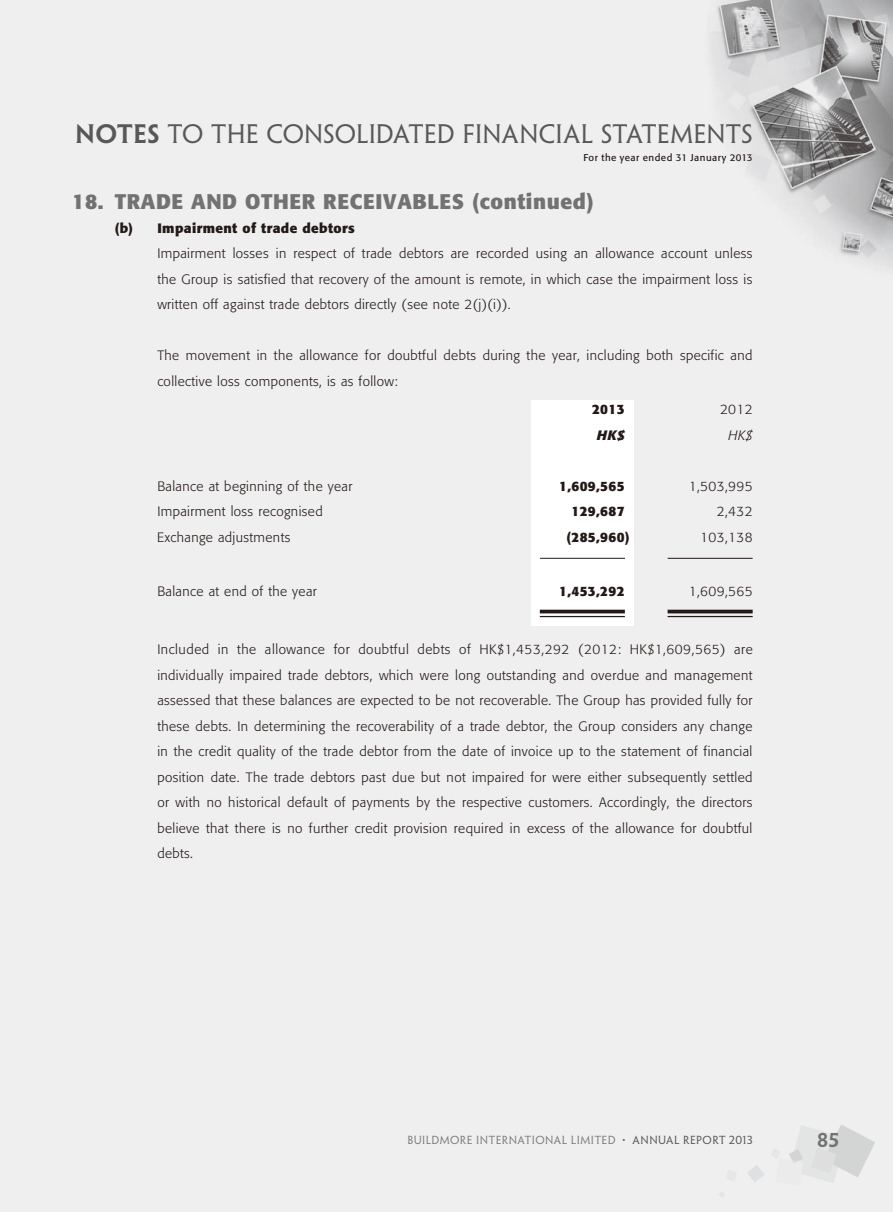
<style>
.page{position:relative;width:893px;height:1212px;background:#efeff0}
.page>*{position:absolute;margin:0;border:0;box-sizing:border-box;transform-origin:0 0}
.t1{font:24px "Penumbra Half Serif Std";letter-spacing:.005em;color:#595857}
.t2{font:700 21px "Formata";letter-spacing:.03em;color:#727272}
.t3{font:18px "Penumbra Half Serif Std Se Bd";color:#727272}
.t4{font:300 13.5px/25.5px "Formata";letter-spacing:.03em;color:#231916;text-align:justify}
.t5{font:700 13.5px "Formata";letter-spacing:.03em;color:#231916}
.t6{font:italic 700 13.5px "Formata";color:#231916}
.t7{font:italic 300 13.5px "Formata";color:#231916}
.t8{font:10.5px "Penumbra Half Serif Std";letter-spacing:.04em;color:#7e7e7e}
.t9{font:9.75px "Formata";letter-spacing:.05em;color:#231916}
.s1{font-family:"Penumbra Half Serif Std Se Bd"}
.s2{color:#595857}
</style>
<div class="page">
<svg style="left:719px;top:1192px;width:6px;height:5px"></svg>
<svg style="left:747px;top:1125px;width:128px;height:57px"></svg>
<img style="left:711px;top:0;width:182px;height:268px">
<div style="left:531px;top:400px;width:103px;height:225px;background:#fff"></div>
<hr style="left:540px;top:558px;width:85px;height:1px;background:#231916">
<hr style="left:668px;top:558px;width:85px;height:1px;background:#231916">
<hr style="left:540px;top:610px;width:85px;height:3px;background:#231916">
<hr style="left:540px;top:616px;width:85px;height:1px;background:#231916">
<hr style="left:668px;top:610px;width:85px;height:3px;background:#231916">
<hr style="left:668px;top:616px;width:85px;height:1px;background:#231916">
<h1 class="t1" style="left:75px;top:120px;width:679px"><span class="s1">NOTES</span> TO THE CONSOLIDATED FINANCIAL STATEMENTS</h1>
<p class="t9" style="left:583px;top:152px;width:171px">For the year ended 31 January 2013</p>
<h2 class="t2" style="left:72px;top:189px;width:523px">18. TRADE AND OTHER RECEIVABLES (continued)</h2>
<p class="t5" style="left:115px;top:219px;width:242px">(b) Impairment of trade debtors</p>
<p class="t4" style="left:157px;top:241px;width:597px">Impairment losses in respect of trade debtors are recorded using an allowance account unless the Group is satisfied that recovery of the amount is remote, in which case the impairment loss is written off against trade debtors directly (see note 2(j)(i)).</p>
<p class="t4" style="left:157px;top:343px;width:597px">The movement in the allowance for doubtful debts during the year, including both specific and collective loss components, is as follow:</p>
<p class="t5" style="left:592px;top:401px;width:34px">2013</p>
<p class="t4" style="left:720px;top:397px;width:34px">2012</p>
<p class="t6" style="left:597px;top:426px;width:29px">HK$</p>
<p class="t7" style="left:728px;top:427px;width:26px">HK$</p>
<p class="t4" style="left:157px;top:473px;width:196px">Balance at beginning of the year</p>
<p class="t5" style="left:559px;top:477px;width:67px">1,609,565</p>
<p class="t4" style="left:689px;top:473px;width:65px">1,503,995</p>
<p class="t4" style="left:157px;top:499px;width:167px">Impairment loss recognised</p>
<p class="t5" style="left:571px;top:503px;width:55px">129,687</p>
<p class="t4" style="left:717px;top:499px;width:37px">2,432</p>
<p class="t4" style="left:157px;top:524px;width:135px">Exchange adjustments</p>
<p class="t5" style="left:566px;top:528px;width:65px">(285,960)</p>
<p class="t4" style="left:700px;top:524px;width:54px">103,138</p>
<p class="t4" style="left:157px;top:578px;width:161px">Balance at end of the year</p>
<p class="t5" style="left:559px;top:582px;width:67px">1,453,292</p>
<p class="t4" style="left:689px;top:578px;width:65px">1,609,565</p>
<p class="t4" style="left:157px;top:637px;width:597px">Included in the allowance for doubtful debts of HK$1,453,292 (2012: HK$1,609,565) are individually impaired trade debtors, which were long outstanding and overdue and management assessed that these balances are expected to be not recoverable. The Group has provided fully for these debts. In determining the recoverability of a trade debtor, the Group considers any change in the credit quality of the trade debtor from the date of invoice up to the statement of financial position date. The trade debtors past due but not impaired for were either subsequently settled or with no historical default of payments by the respective customers. Accordingly, the directors believe that there is no further credit provision required in excess of the allowance for doubtful debts.</p>
<p class="t8" style="left:407px;top:1134px;width:347px">BUILDMORE INTERNATIONAL LIMITED <span class="s2">• ANNUAL REPORT 2013</span></p>
<h3 class="t3" style="left:817px;top:1129px;width:24px">85</h3>
</div>
